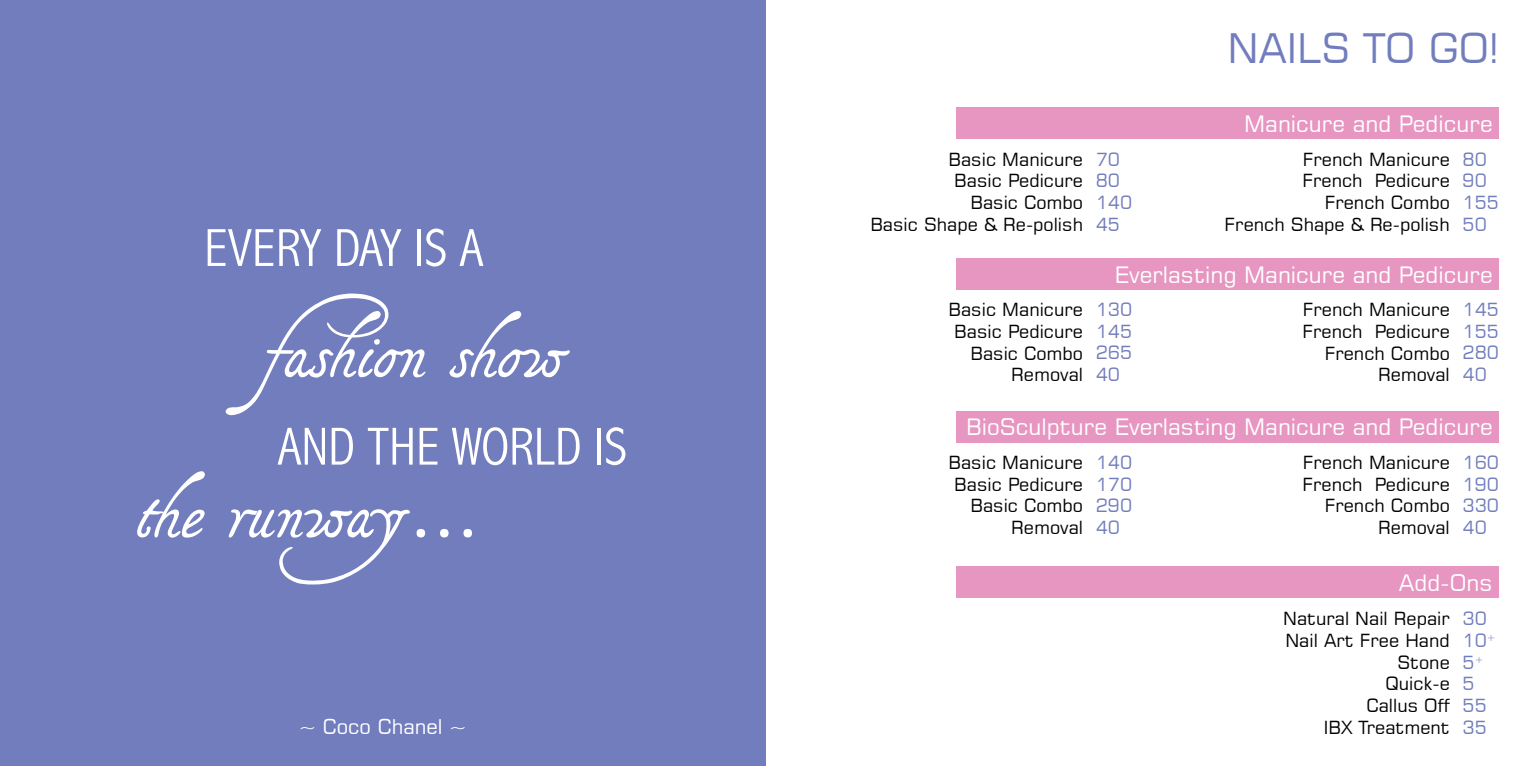
<style>
.page{position:relative;width:1531px;height:766px;background:#fff}
.page>*{position:absolute;margin:0;border:0;box-sizing:border-box;transform-origin:0 0}
.t1{font:64.8px "Tagettes";color:#fff}
.t2{font:300 condensed 54px "Abadi";color:#fff}
.t3{font:40.5px "Square 721 BT";color:#717dbd}
.t4{font:22.5px "Square 721 BT";color:#fff}
.t5{font:20.25px "Square 721 BT";color:#fff}
.t6{font:18px/21.6px "Square 721 BT";color:#000;text-align:right}
.t7{font:18px/21.6px "Square 721 BT";color:#717dbd;text-align:justify}
</style>
<div class="page">
<div style="left:0;top:0;width:765px;height:765px;background:#717dbd"></div>
<div style="left:957px;top:107px;width:542px;height:32px;background:#e796c1"></div>
<div style="left:957px;top:258px;width:542px;height:32px;background:#e796c1"></div>
<div style="left:957px;top:411px;width:542px;height:31px;background:#e796c1"></div>
<div style="left:957px;top:566px;width:542px;height:32px;background:#e796c1"></div>
<h2 class="t2" style="left:204px;top:216px;width:281px">EVERY DAY IS A</h2>
<h1 class="t1" style="left:267px;top:317px;width:301px">fashion show</h1>
<h2 class="t2" style="left:278px;top:415px;width:351px">AND THE WORLD IS</h2>
<h1 class="t1" style="left:138px;top:477px;width:369px">the runway...</h1>
<p class="t5" style="left:299px;top:713px;width:169px">~ Coco Chanel ~</p>
<h3 class="t3" style="left:1227px;top:23px;width:273px">Nails To go!</h3>
<p class="t6" style="left:870px;top:148px;width:214px">Basic Manicure<br>Basic Pedicure<br>Basic Combo<br>Basic Shape &amp; Re-polish</p>
<p class="t6" style="left:948px;top:298px;width:136px">Basic Manicure<br>Basic Pedicure<br>Basic Combo<br>Removal</p>
<p class="t7" style="left:1096px;top:148px;width:38px;text-align:left">70<br>80<br>140<br>45</p>
<p class="t4" style="left:1244px;top:110px;width:250px">Manicure and Pedicure</p>
<p class="t6" style="left:1224px;top:148px;width:227px">French Manicure<br>French Pedicure<br>French Combo<br>French Shape &amp; Re-polish</p>
<p class="t7" style="left:1462px;top:148px;width:38px;text-align:left">80<br>90<br>155<br>50</p>
<p class="t4" style="left:1114px;top:260px;width:379px">Everlasting Manicure and Pedicure</p>
<p class="t7" style="left:1096px;top:298px;width:38px">130<br>145<br>265<br>40</p>
<p class="t6" style="left:1302px;top:298px;width:149px">French Manicure<br>French Pedicure<br>French Combo<br>Removal</p>
<p class="t7" style="left:1462px;top:298px;width:38px">145<br>155<br>280<br>40</p>
<p class="t4" style="left:966px;top:413px;width:528px">BioSculpture Everlasting Manicure and Pedicure</p>
<p class="t6" style="left:948px;top:451px;width:136px">Basic Manicure<br>Basic Pedicure<br>Basic Combo<br>Removal</p>
<p class="t7" style="left:1096px;top:451px;width:38px">140<br>170<br>290<br>40</p>
<p class="t6" style="left:1302px;top:451px;width:149px">French Manicure<br>French Pedicure<br>French Combo<br>Removal</p>
<p class="t7" style="left:1462px;top:451px;width:38px">160<br>190<br>330<br>40</p>
<p class="t4" style="left:1399px;top:568px;width:95px">Add-Ons</p>
<p class="t6" style="left:1283px;top:607px;width:168px">Natural Nail Repair<br>Nail Art Free Hand<br>Stone<br>Quick-e<br>Callus Off<br>I BX Treatment</p>
<p class="t7" style="left:1462px;top:607px;width:35px;text-align:left">30<br>10<sup>+<br></sup>5<sup>+<br></sup>5<br>55<br>35</p>
</div>
